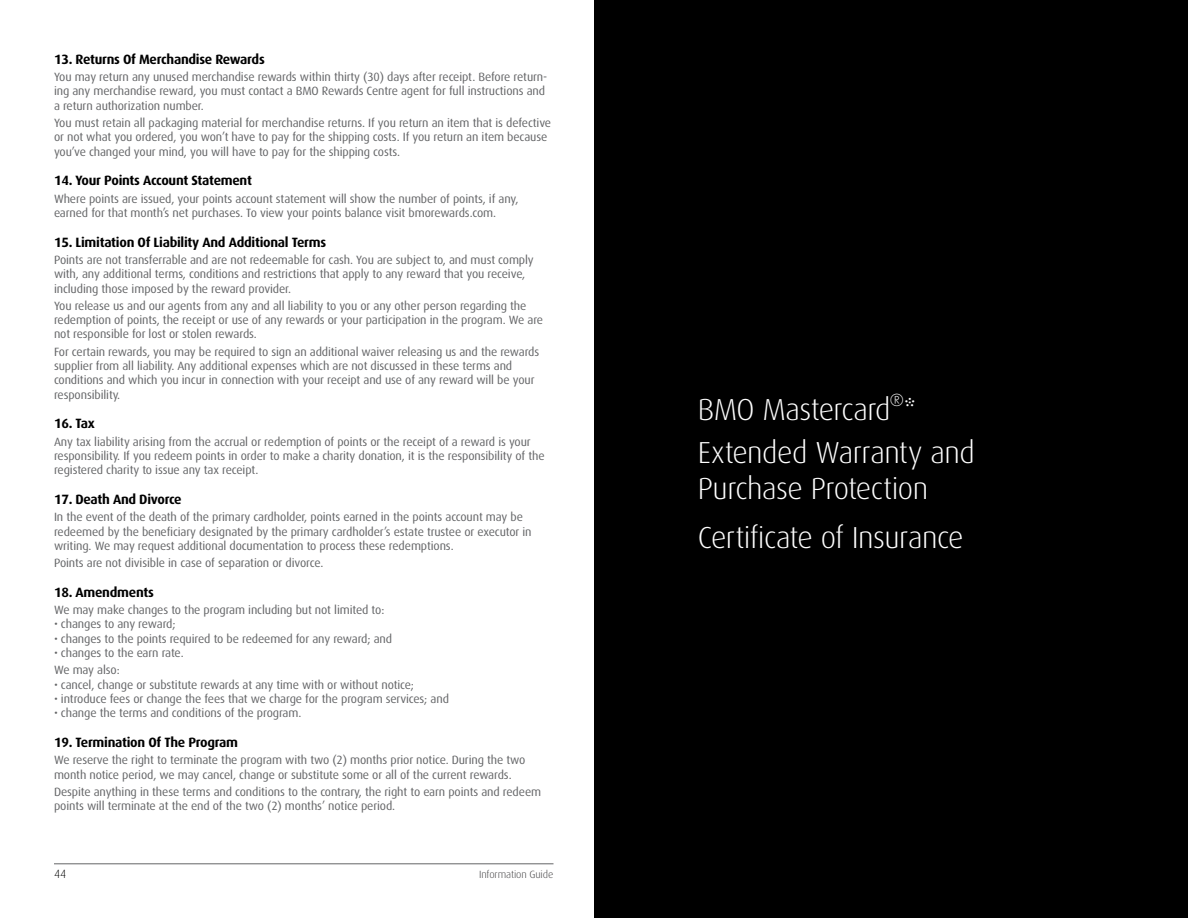
<style>
.page{position:relative;width:1188px;height:918px;background:#fff}
.page>*{position:absolute;margin:0;border:0;box-sizing:border-box;transform-origin:0 0}
.t1{font:300 30.3px/36.5px "Dax";letter-spacing:-.015em;color:#fff}
.t2{font:300 17.7px "Dax";color:#fff}
.t3{font:700 13.5px "Dax";letter-spacing:-.02em;color:#000}
.t4{font:12px/14.4px "Dax";letter-spacing:-.01em;color:#636466}
.t5{font:300 12px "Dax";color:#000}
.t6{font:300 10.5px "Dax";letter-spacing:-.01em;color:#414042}
</style>
<div class="page">
<hr style="left:54px;top:864px;width:500px;height:1px;background:#636466">
<div style="left:594px;top:0;width:594px;height:918px;background:#000"></div>
<p class="t3" style="left:54px;top:52px;width:212px">13. Returns Of Merchandise Rewards</p>
<p class="t4" style="left:54px;top:70px;width:495px">You may return any unused merchandise rewards within thirty (30) days after receipt. Before return&shy;ing any merchandise reward, you must contact a BMO Rewards Centre agent for full instructions and a return authorization number.</p>
<p class="t4" style="left:54px;top:116px;width:499px">You must retain all packaging material for merchandise returns. If you return an item that is defective or not what you ordered, you won’t have to pay for the shipping costs. If you return an item because you’ve changed your mind, you will have to pay for the shipping costs.</p>
<p class="t3" style="left:54px;top:173px;width:199px">14. Your Points Account Statement</p>
<p class="t4" style="left:54px;top:191px;width:466px">Where points are issued, your points account statement will show the number of points, if any, earned for that month’s net purchases. To view your points balance visit bmorewards.com.</p>
<p class="t3" style="left:54px;top:234px;width:274px">15. Limitation Of Liability And Additional Terms</p>
<p class="t4" style="left:54px;top:253px;width:481px">Points are not transferrable and are not redeemable for cash. You are subject to, and must comply with, any additional terms, conditions and restrictions that apply to any reward that you receive, including those imposed by the reward provider.</p>
<p class="t4" style="left:54px;top:298px;width:491px">You release us and our agents from any and all liability to you or any other person regarding the redemption of points, the receipt or use of any rewards or your participation in the program. We are not responsible for lost or stolen rewards.</p>
<p class="t4" style="left:54px;top:344px;width:487px">For certain rewards, you may be required to sign an additional waiver releasing us and the rewards supplier from all liability. Any additional expenses which are not discussed in these terms and conditions and which you incur in connection with your receipt and use of any reward will be your responsibility.</p>
<p class="t3" style="left:54px;top:416px;width:42px">16. Tax</p>
<p class="t4" style="left:54px;top:434px;width:492px">Any tax liability arising from the accrual or redemption of points or the receipt of a reward is your responsibility. If you redeem points in order to make a charity donation, it is the responsibility of the registered charity to issue any tax receipt.</p>
<p class="t3" style="left:54px;top:492px;width:129px">17. Death And Divorce</p>
<p class="t4" style="left:54px;top:510px;width:479px">In the event of the death of the primary cardholder, points earned in the points account may be redeemed by the beneficiary designated by the primary cardholder’s estate trustee or executor in writing. We may request additional documentation to process these redemptions.</p>
<p class="t4" style="left:54px;top:556px;width:271px">Points are not divisible in case of separation or divorce.</p>
<p class="t3" style="left:54px;top:584px;width:101px">18. Amendments</p>
<p class="t4" style="left:54px;top:603px;width:332px">We may make changes to the program including but not limited to:</p>
<p class="t4" style="left:54px;top:617px;width:123px">• changes to any reward;</p>
<p class="t4" style="left:54px;top:631px;width:340px">• changes to the points required to be redeemed for any reward; and</p>
<p class="t4" style="left:54px;top:644px;width:131px;line-height:17.1px">• changes to the earn rate.<br>We may also:</p>
<p class="t4" style="left:54px;top:677px;width:362px">• cancel, change or substitute rewards at any time with or without notice;</p>
<p class="t4" style="left:54px;top:692px;width:396px">• introduce fees or change the fees that we charge for the program services; and</p>
<p class="t4" style="left:54px;top:706px;width:249px">• change the terms and conditions of the program.</p>
<p class="t3" style="left:54px;top:735px;width:186px">19. Termination Of The Program</p>
<p class="t4" style="left:54px;top:753px;width:473px">We reserve the right to terminate the program with two (2) months prior notice. During the two month notice period, we may cancel, change or substitute some or all of the current rewards.</p>
<p class="t4" style="left:54px;top:784px;width:489px">Despite anything in these terms and conditions to the contrary, the right to earn points and redeem points will terminate at the end of the two (2) months’ notice period.</p>
<p class="t5" style="left:54px;top:867px;width:14px">44</p>
<p class="t6" style="left:479px;top:869px;width:76px">Information Guide</p>
<h2 class="t2" style="left:890px;top:390px;width:16px">®</h2>
<h1 class="t1" style="left:698px;top:435px;width:278px">Extended Warranty and<br>Purchase Protection</h1>
<h1 class="t1" style="left:698px;top:520px;width:267px">Certificate of Insurance</h1>
<h1 class="t1" style="left:698px;top:392px;width:220px">BMO Mastercard *</h1>
</div>
